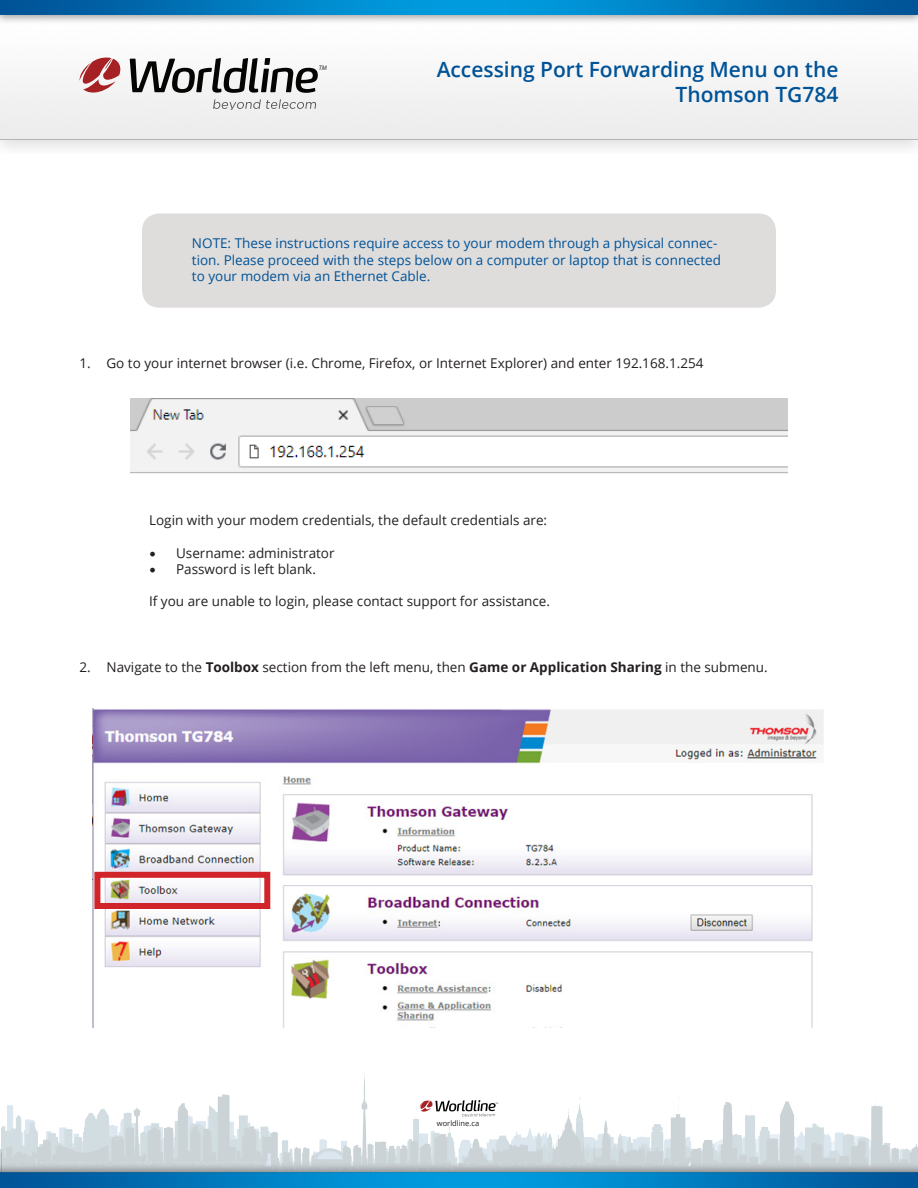
<style>
.page{position:relative;width:918px;height:1188px;background:#fff}
.page>*{position:absolute;margin:0;border:0;box-sizing:border-box;transform-origin:0 0}
.t1{font:600 21px/25.2px "Open Sans";color:#005397;text-align:right}
.t2{font:13.5px "Open Sans";color:#231f20}
.t3{font:13.5px/16.2px "Open Sans";color:#005397}
.t4{font:7.5px "Open Sans";color:#231f20}
.t5{font:italic 6.6px "Myriad Pro";color:#231f20}
.s1{font-family:"Minion Pro";font-size:18px}
.s2{font-weight:700}
</style>
<div class="page">
<img style="left:0;top:1073px;width:918px;height:88px">
<img style="left:0;top:1161px;width:918px;height:27px">
<img style="left:0;top:0;width:918px;height:149px">
<svg style="left:213px;top:99px;width:103px;height:11px"></svg>
<svg style="left:80px;top:58px;width:41px;height:35px"></svg>
<svg style="left:130px;top:58px;width:188px;height:35px"></svg>
<div style="left:142px;top:213px;width:634px;height:95px;background:#dfdcdc;border-radius:17px"></div>
<img style="left:93px;top:708px;width:731px;height:320px">
<div style="left:94px;top:872px;width:176px;height:37px;border:6px solid #d1232a"></div>
<img style="left:131px;top:398px;width:656px;height:76px">
<svg style="left:419px;top:1100px;width:79px;height:17px"></svg>
<p class="t5" style="left:319px;top:64px;width:10px">TM</p>
<h1 class="t1" style="left:437px;top:56px;width:403px">Accessing Port Forwarding Menu on the<br>Thomson TG784</h1>
<p class="t3" style="left:192px;top:235px;width:531px">NOTE: These instructions require access to your modem through a physical connec&shy;tion. Please proceed with the steps below on a computer or laptop that is connected to your modem via an Ethernet Cable.</p>
<p class="t2" style="left:80px;top:354px;width:626px">1. Go to your internet browser (i.e. Chrome, Firefox, or Internet Explorer) and enter 192.168.1.254</p>
<p class="t2" style="left:149px;top:511px;width:400px">Login with your modem credentials, the default credentials are:</p>
<p class="t2" style="left:149px;top:544px;width:187px"><span class="s1">•</span> Username: administrator</p>
<p class="t2" style="left:149px;top:560px;width:168px"><span class="s1">•</span> Password is left blank.</p>
<p class="t2" style="left:149px;top:592px;width:402px">If you are unable to login, please contact support for assistance.</p>
<p class="t2" style="left:80px;top:658px;width:690px">2. Navigate to the <span class="s2">Toolbox</span> section from the left menu, then <span class="s2">Game or Application Sharing</span> in the submenu.</p>
<p class="t4" style="left:437px;top:1118px;width:44px">worldline.ca</p>
</div>
